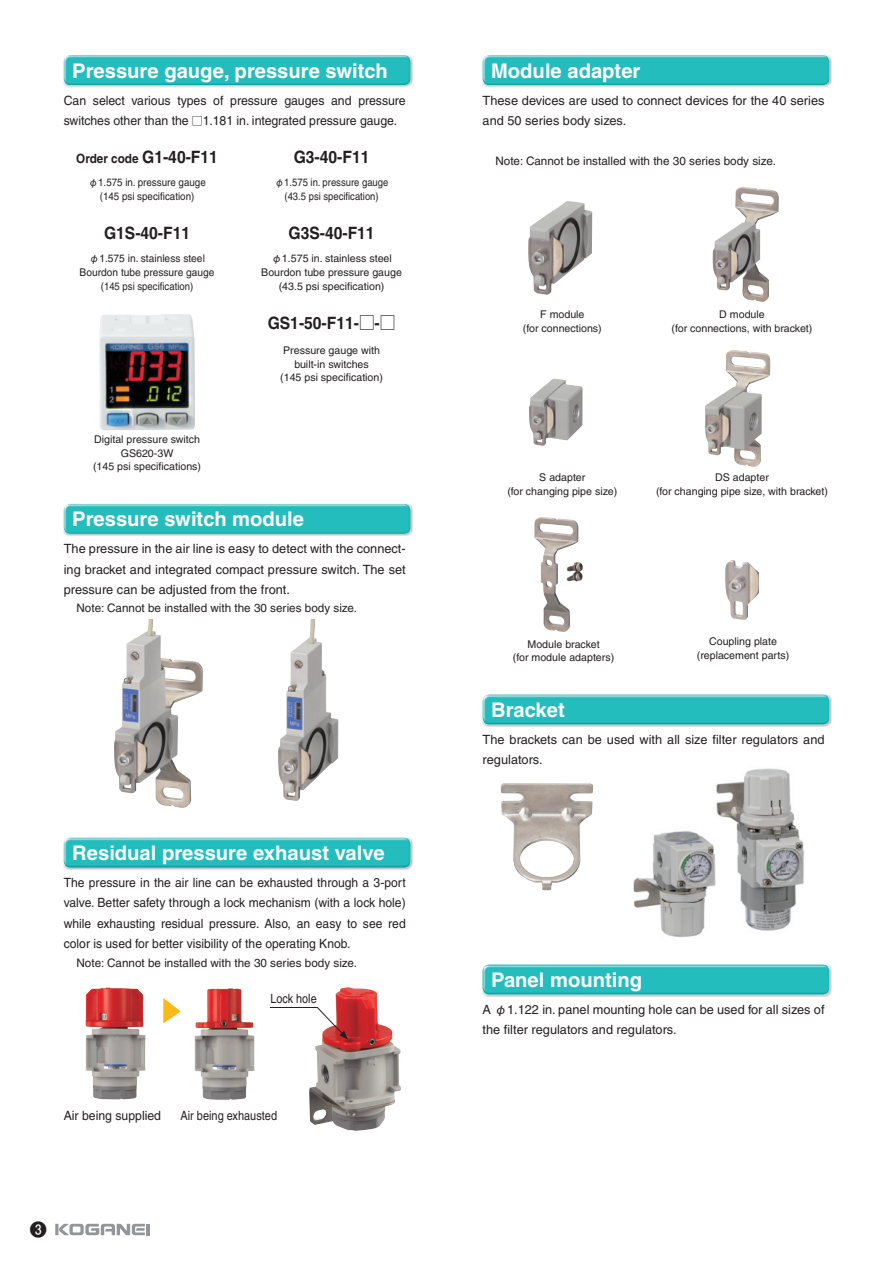
<style>
.page{position:relative;width:893px;height:1263px;background:#fff}
.page>*{position:absolute;margin:0;border:0;box-sizing:border-box;transform-origin:0 0}
.t1{font:700 20.25px "Helvetica";color:#fff}
.t2{font:700 16.95px "Helvetica";color:#231f20;scale:.92 1}
.t3{font:16.95px "Futo Go B101 Pro Bold 90 pv RKSJ H";color:#231f20}
.t4{font:12.75px/20.2px "Helvetica";color:#231f20}
.t5{font:12.75px/20.2px "Helvetica";color:#231f20;text-align:justify;scale:.95 1}
.t6{font:700 12.75px "Helvetica";color:#231f20;scale:.92 1}
.t7{font:12.75px "Helvetica";color:#231f20;scale:.86 1}
.t8{font:12.75px "Helvetica";color:#231f20;scale:.96 1}
.t9{font:12.75px "Helvetica";color:#231f20;scale:.85 1}
.t10{font:11.7px "Helvetica";color:#231f20}
.t11{font:10.65px/13.8px "Helvetica";color:#231f20;text-align:center}
.t12{font:10.65px/13.8px "Helvetica";color:#231f20;text-align:center;scale:.96 1}
.t13{font:10.65px/13.8px "Helvetica";color:#231f20;text-align:center;scale:.89 1}
.t14{font:10.65px/13.8px "Helvetica";color:#231f20;text-align:center;scale:.92 1}
.s1{font-family:"Gothic BBB Pro Medium 90 pv RKSJ H";font-size:10.8px}
.s2{font-size:16.95px}
.s3{font-family:"Gothic BBB Pro Medium 90 pv RKSJ H"}
.s4{font-family:"Futo Go B101 Pro Bold 90 pv RKSJ H";font-weight:400}
</style>
<div class="page">
<img style="left:65px;top:56px;width:348px;height:31px">
<img style="left:64px;top:55px;width:346px;height:30px;border-radius:6px">
<img style="left:65px;top:838px;width:348px;height:32px">
<img style="left:63px;top:837px;width:347px;height:31px">
<img style="left:64px;top:838px;width:346px;height:29px;border-radius:6px">
<img style="left:484px;top:695px;width:348px;height:32px">
<img style="left:482px;top:694px;width:347px;height:31px">
<img style="left:483px;top:695px;width:346px;height:29px;border-radius:6px">
<img style="left:484px;top:966px;width:348px;height:31px">
<img style="left:482px;top:964px;width:347px;height:31px">
<img style="left:483px;top:965px;width:346px;height:29px;border-radius:6px">
<img style="left:484px;top:56px;width:348px;height:31px">
<img style="left:483px;top:55px;width:346px;height:30px;border-radius:6px">
<img style="left:528px;top:201px;width:64px;height:94px">
<img style="left:713px;top:187px;width:66px;height:115px">
<img style="left:86px;top:987px;width:60px;height:112px">
<img style="left:195px;top:988px;width:59px;height:112px">
<img style="left:501px;top:783px;width:92px;height:107px">
<svg style="left:163px;top:998px;width:18px;height:25px"></svg>
<svg style="left:55px;top:1224px;width:95px;height:11px"></svg>
<img style="left:309px;top:987px;width:92px;height:144px">
<svg style="left:269px;top:1007px;width:79px;height:32px"></svg>
<img style="left:99px;top:314px;width:96px;height:116px">
<img style="left:65px;top:504px;width:348px;height:32px">
<img style="left:63px;top:503px;width:347px;height:31px">
<img style="left:64px;top:504px;width:346px;height:30px;border-radius:6px">
<img style="left:114px;top:620px;width:89px;height:188px">
<img style="left:278px;top:620px;width:60px;height:181px">
<img style="left:529px;top:379px;width:53px;height:67px">
<img style="left:534px;top:517px;width:49px;height:115px">
<img style="left:705px;top:350px;width:65px;height:117px">
<img style="left:725px;top:560px;width:34px;height:60px">
<img style="left:633px;top:831px;width:80px;height:106px">
<img style="left:716px;top:768px;width:89px;height:163px">
<img style="left:713px;top:828px;width:7px;height:103px">
<h1 class="t1" style="left:72px;top:63px;width:317px">Pressure gauge, pressure switch</h1>
<p class="t4" style="left:64px;top:91px;width:343px">Can select various types of pressure gauges and pressure switches other than the <span class="s1">□</span>1.181 in. integrated pressure gauge.</p>
<p class="t6" style="left:76px;top:154px;width:155px">Order code <span class="s2">G1-40-F11</span></p>
<h2 class="t2" style="left:294px;top:151px;width:84px">G3-40-F11</h2>
<p class="t14" style="left:88px;top:176px;width:129px"><span class="s3">φ</span>1.575 in. pressure gauge (145 psi specification)</p>
<p class="t13" style="left:275px;top:176px;width:129px"><span class="s3">φ</span>1.575 in. pressure gauge (43.5 psi specification)</p>
<h2 class="t2" style="left:104px;top:227px;width:95px">G1S-40-F11</h2>
<h2 class="t2" style="left:289px;top:227px;width:95px">G3S-40-F11</h2>
<p class="t12" style="left:80px;top:253px;width:142px"><span class="s3">φ</span>1.575 in. stainless steel<br>Bourdon tube pressure gauge (145 psi specification)</p>
<p class="t11" style="left:261px;top:253px;width:142px"><span class="s3">φ</span>1.575 in. stainless steel<br>Bourdon tube pressure gauge (43.5 psi specification)</p>
<h2 class="t2" style="left:268px;top:317px;width:140px">GS1-50-F11-<span class="s4">□</span>-<span class="s4">□</span></h2>
<p class="t11" style="left:93px;top:433px;width:110px">Digital pressure switch<br>GS620-3W<br>(145 psi specifications)</p>
<p class="t11" style="left:280px;top:344px;width:104px">Pressure gauge with built-in switches<br>(145 psi specification)</p>
<h1 class="t1" style="left:72px;top:512px;width:233px">Pressure switch module</h1>
<p class="t4" style="left:64px;top:540px;width:343px;text-align:justify">The pressure in the air line is easy to detect with the connect&shy;ing bracket and integrated compact pressure switch. The set pressure can be adjusted from the front.</p>
<p class="t10" style="left:77px;top:604px;width:282px">Note: Cannot be installed with the 30 series body size.</p>
<h1 class="t1" style="left:72px;top:846px;width:314px">Residual pressure exhaust valve</h1>
<p class="t5" style="left:64px;top:874px;width:361px">The pressure in the air line can be exhausted through a 3-port valve. Better safety through a lock mechanism (with a lock hole) while exhausting residual pressure. Also, an easy to see red color is used for better visibility of the operating Knob.</p>
<p class="t10" style="left:77px;top:959px;width:282px">Note: Cannot be installed with the 30 series body size.</p>
<p class="t9" style="left:271px;top:993px;width:56px">Lock hole</p>
<p class="t8" style="left:64px;top:1110px;width:103px">Air being supplied</p>
<p class="t7" style="left:180px;top:1110px;width:114px">Air being exhausted</p>
<h2 class="t3" style="left:30px;top:1223px;width:19px">❸</h2>
<h1 class="t1" style="left:491px;top:63px;width:151px">Module adapter</h1>
<p class="t4" style="left:483px;top:91px;width:343px">These devices are used to connect devices for the 40 series and 50 series body sizes.</p>
<p class="t10" style="left:495px;top:157px;width:282px">Note: Cannot be installed with the 30 series body size.</p>
<p class="t11" style="left:523px;top:309px;width:80px">F module<br>(for connections)</p>
<p class="t11" style="left:672px;top:309px;width:142px">D module<br>(for connections, with bracket)</p>
<p class="t11" style="left:507px;top:472px;width:112px">S adapter<br>(for changing pipe size)</p>
<p class="t11" style="left:656px;top:472px;width:173px">DS adapter<br>(for changing pipe size, with bracket)</p>
<p class="t11" style="left:513px;top:638px;width:103px">Module bracket<br>(for module adapters)</p>
<h1 class="t1" style="left:491px;top:703px;width:75px">Bracket</h1>
<p class="t11" style="left:697px;top:636px;width:94px">Coupling plate (replacement parts)</p>
<p class="t4" style="left:483px;top:731px;width:343px">The brackets can be used with all size filter regulators and regulators.</p>
<h1 class="t1" style="left:491px;top:973px;width:152px">Panel mounting</h1>
<p class="t4" style="left:483px;top:1001px;width:343px">A <span class="s3">φ</span>1.122 in. panel mounting hole can be used for all sizes of the filter regulators and regulators.</p>
</div>
